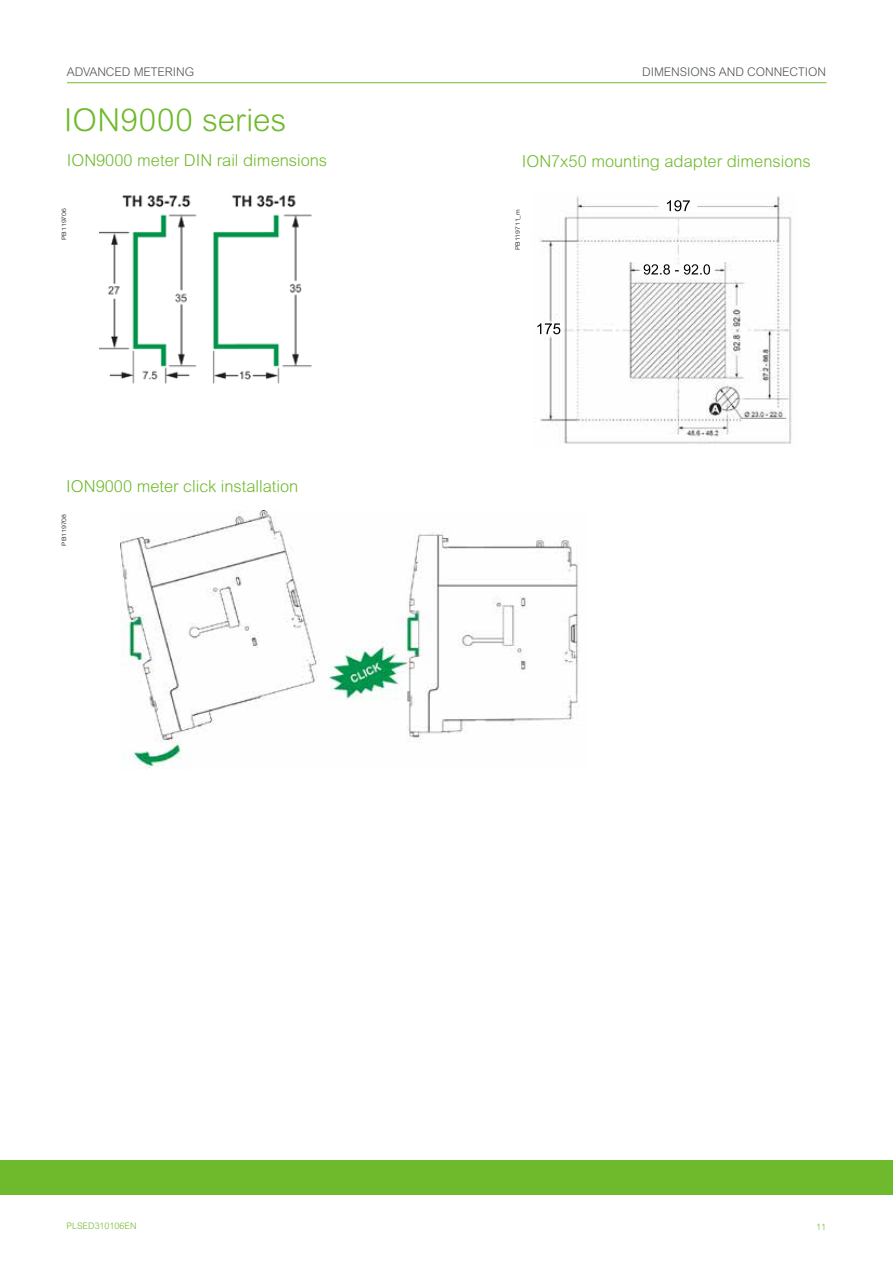
<style>
.page{position:relative;width:893px;height:1263px;background:#fff}
.page>*{position:absolute;margin:0;border:0;box-sizing:border-box;transform-origin:0 0}
.t1{font:300 31.5px "Arial Rounded MT Std";letter-spacing:.01em;color:#6fba2c}
.t2{font:300 16.5px "Arial Rounded MT Std";color:#6fba2c}
.t3{font:300 12px "Arial Rounded MT Std";letter-spacing:-.005em;color:#515557}
.t4{font:300 9px "Arial Rounded MT Std";color:#6fba2c}
.t5{font:300 6px "Arial Rounded MT Std";color:#000;scale:1.15 1}
</style>
<div class="page">
<img style="left:100px;top:195px;width:212px;height:189px">
<img style="left:540px;top:196px;width:252px;height:248px">
<img style="left:667px;top:200px;width:23px;height:11px">
<img style="left:537px;top:323px;width:23px;height:11px">
<img style="left:663px;top:264px;width:47px;height:11px">
<img style="left:121px;top:510px;width:459px;height:259px">
<hr style="left:67px;top:82px;width:760px;height:1px;background:#6fba2c">
<div style="left:0;top:1161px;width:893px;height:34px;background:#6fba2c"></div>
<p class="t3" style="left:67px;top:65px;width:129px">ADVANCED METERING</p>
<p class="t3" style="left:642px;top:65px;width:185px">DIMENSIONS AND CONNECTION</p>
<h1 class="t1" style="left:64px;top:101px;width:224px">ION9000 series</h1>
<p class="t2" style="left:67px;top:151px;width:262px">ION9000 meter DIN rail dimensions</p>
<p class="t2" style="left:522px;top:152px;width:290px">ION7x50 mounting adapter dimensions</p>
<p class="t5" style="left:514px;top:250px;width:37px;rotate:-90deg">PB119711_m</p>
<p class="t5" style="left:61px;top:240px;width:29px;rotate:-90deg">PB119706</p>
<p class="t2" style="left:66px;top:476px;width:233px">ION9000 meter click installation</p>
<p class="t5" style="left:61px;top:545px;width:29px;rotate:-90deg">PB119708</p>
<p class="t4" style="left:67px;top:1221px;width:71px">PLSED310106EN</p>
<p class="t4" style="left:816px;top:1222px;width:11px">11</p>
</div>
